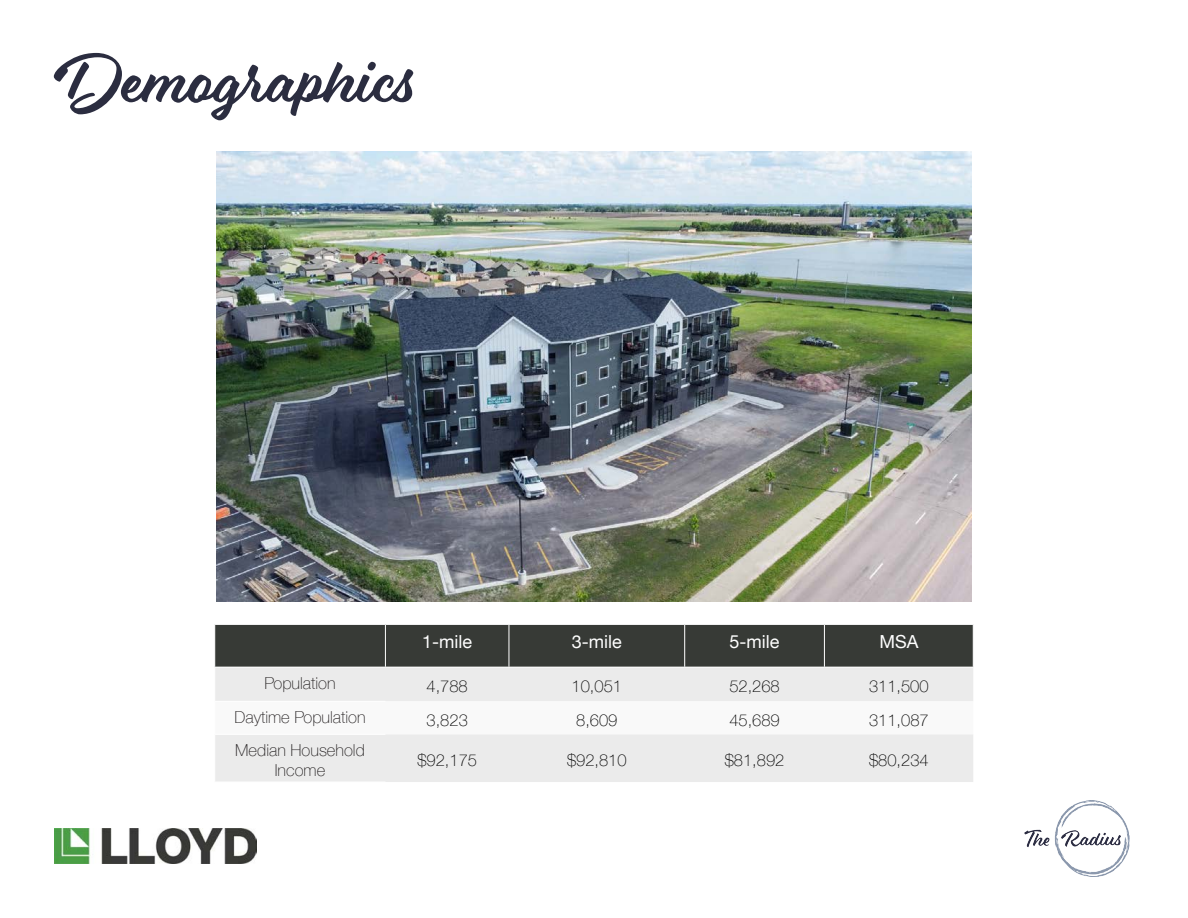
<style>
.page{position:relative;width:1188px;height:918px;background:#fff}
.page>*{position:absolute;margin:0;border:0;box-sizing:border-box;transform-origin:0 0}
.t1{font:63px "Eds Market Main Script";color:#2b2d40}
.t2{font:18px "Helvetica Neue";color:#fff}
.t3{font:100 16.5px "Helvetica Neue";color:#000}
.t4{font:100 16.5px/19.8px "Helvetica Neue";color:#231f20;text-align:center}
</style>
<div class="page">
<img style="left:54px;top:829px;width:202px;height:35px">
<img style="left:1024px;top:801px;width:105px;height:75px">
<div style="left:215px;top:625px;width:758px;height:42px;background:#373a36"></div>
<div style="left:215px;top:668px;width:758px;height:114px;background:#ebebeb"></div>
<svg style="left:215px;top:701px;width:758px;height:33px"></svg>
<hr style="left:214px;top:701px;width:171px;height:1px;background:#fff">
<hr style="left:214px;top:734px;width:171px;height:1px;background:#fff">
<hr style="left:385px;top:625px;width:1px;height:42px;background:#fff">
<hr style="left:509px;top:625px;width:1px;height:42px;background:#fff">
<hr style="left:684px;top:625px;width:1px;height:42px;background:#fff">
<hr style="left:824px;top:625px;width:1px;height:42px;background:#fff">
<img style="left:217px;top:152px;width:754px;height:449px">
<p class="t1" style="left:54px;top:43px;width:362px">Demographics</p>
<p class="t2" style="left:422px;top:628px;width:52px">1-mile</p>
<p class="t2" style="left:572px;top:628px;width:52px">3-mile</p>
<p class="t2" style="left:730px;top:628px;width:52px">5-mile</p>
<p class="t2" style="left:879px;top:628px;width:41px">MSA</p>
<p class="t4" style="left:265px;top:673px;width:73px">Population</p>
<p class="t3" style="left:427px;top:674px;width:43px">4,788</p>
<p class="t3" style="left:572px;top:674px;width:52px">10,051</p>
<p class="t3" style="left:729px;top:674px;width:52px">52,268</p>
<p class="t3" style="left:869px;top:674px;width:61px">311,500</p>
<p class="t4" style="left:235px;top:707px;width:133px">Daytime Population</p>
<p class="t3" style="left:427px;top:707px;width:43px">3,823</p>
<p class="t3" style="left:576px;top:707px;width:43px">8,609</p>
<p class="t3" style="left:729px;top:707px;width:52px">45,689</p>
<p class="t3" style="left:869px;top:707px;width:61px">311,087</p>
<p class="t4" style="left:235px;top:740px;width:131px">Median Household<br>Income</p>
<p class="t3" style="left:417px;top:748px;width:61px">$92,175</p>
<p class="t3" style="left:567px;top:748px;width:61px">$92,810</p>
<p class="t3" style="left:725px;top:748px;width:61px">$81,892</p>
<p class="t3" style="left:869px;top:748px;width:61px">$80,234</p>
</div>
